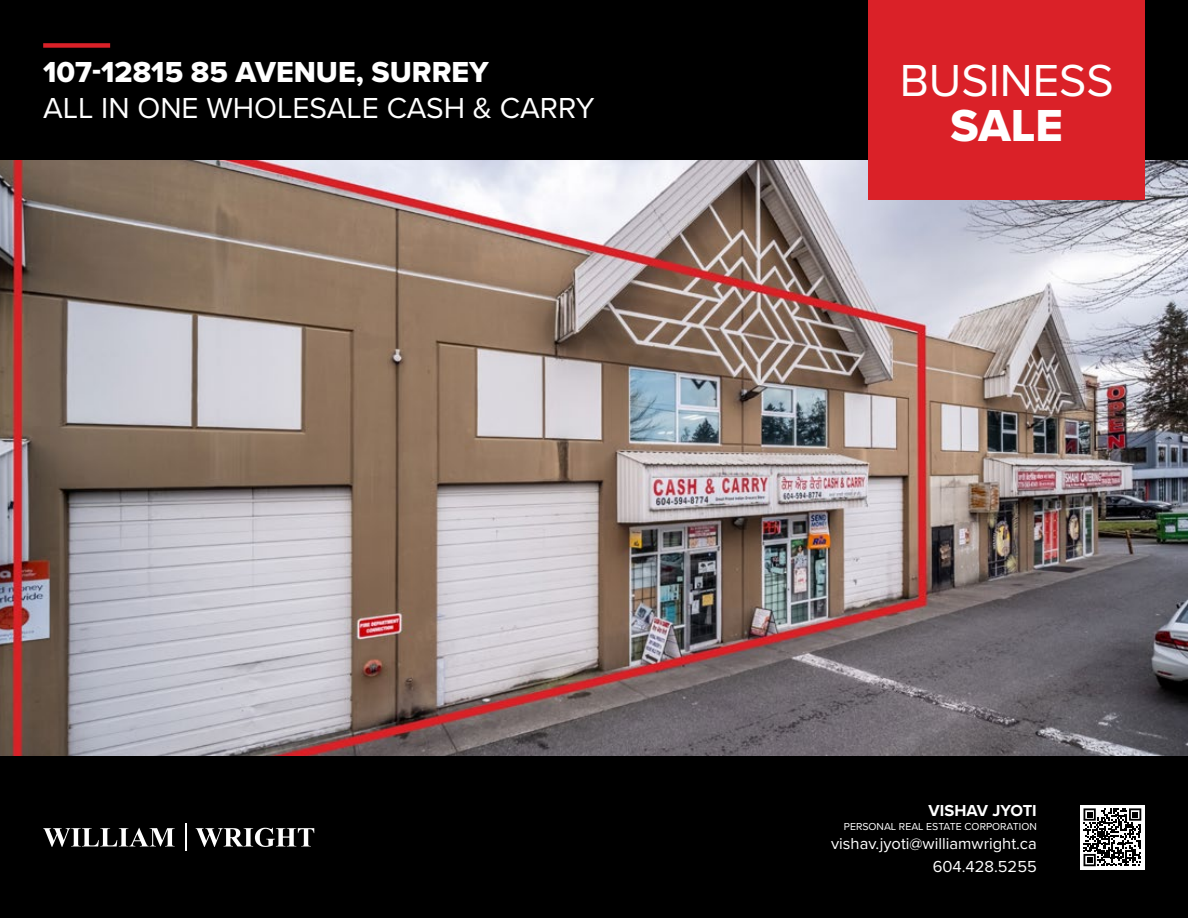
<style>
.page{position:relative;width:1188px;height:918px;background:#fff}
.page>*{position:absolute;margin:0;border:0;box-sizing:border-box;transform-origin:0 0}
.t1{font:46.5px "Proxima Nova";color:#fff}
.t2{font:46.5px "Proxima Nova Extrabld";color:#fff}
.t3{font:30px "Proxima Nova";color:#fff}
.t4{font:30px "Proxima Nova Extrabld";color:#fff}
.t5{font:16.5px/22.5px "Proxima Nova";color:#fff;text-align:right}
.t6{font:700 16.5px "Proxima Nova";color:#fff}
.t7{font:10.5px "Proxima Nova";color:#fff}
</style>
<div class="page">
<img style="left:0;top:160px;width:1188px;height:597px">
<div style="left:0;top:0;width:1188px;height:160px;background:#000"></div>
<div style="left:0;top:757px;width:1188px;height:161px;background:#000"></div>
<div style="left:43px;top:43px;width:67px;height:5px;background:#da2128"></div>
<div style="left:1080px;top:805px;width:65px;height:65px;background:#fff"></div>
<svg style="left:1084px;top:808px;width:57px;height:58px"></svg>
<svg style="left:43px;top:828px;width:132px;height:19px"></svg>
<svg style="left:196px;top:828px;width:118px;height:19px"></svg>
<hr style="left:185px;top:823px;width:2px;height:28px;background:#fff">
<div style="left:869px;top:0;width:276px;height:200px;background:#da2128"></div>
<h2 class="t4" style="left:43px;top:50px;width:447px">107-12815 85 AVENUE, SURREY</h2>
<h2 class="t3" style="left:43px;top:90px;width:553px">ALL IN ONE WHOLESALE CASH &amp; CARRY</h2>
<h1 class="t1" style="left:900px;top:52px;width:216px">BUSINESS</h1>
<h1 class="t2" style="left:951px;top:91px;width:114px">SALE</h1>
<p class="t6" style="left:929px;top:801px;width:110px">VISHAV JYOTI</p>
<p class="t7" style="left:844px;top:820px;width:194px">PERSONAL REAL ESTATE CORPORATION</p>
<p class="t5" style="left:831px;top:833px;width:207px">vishav.jyoti@williamwright.ca<br>604.428.5255</p>
</div>
